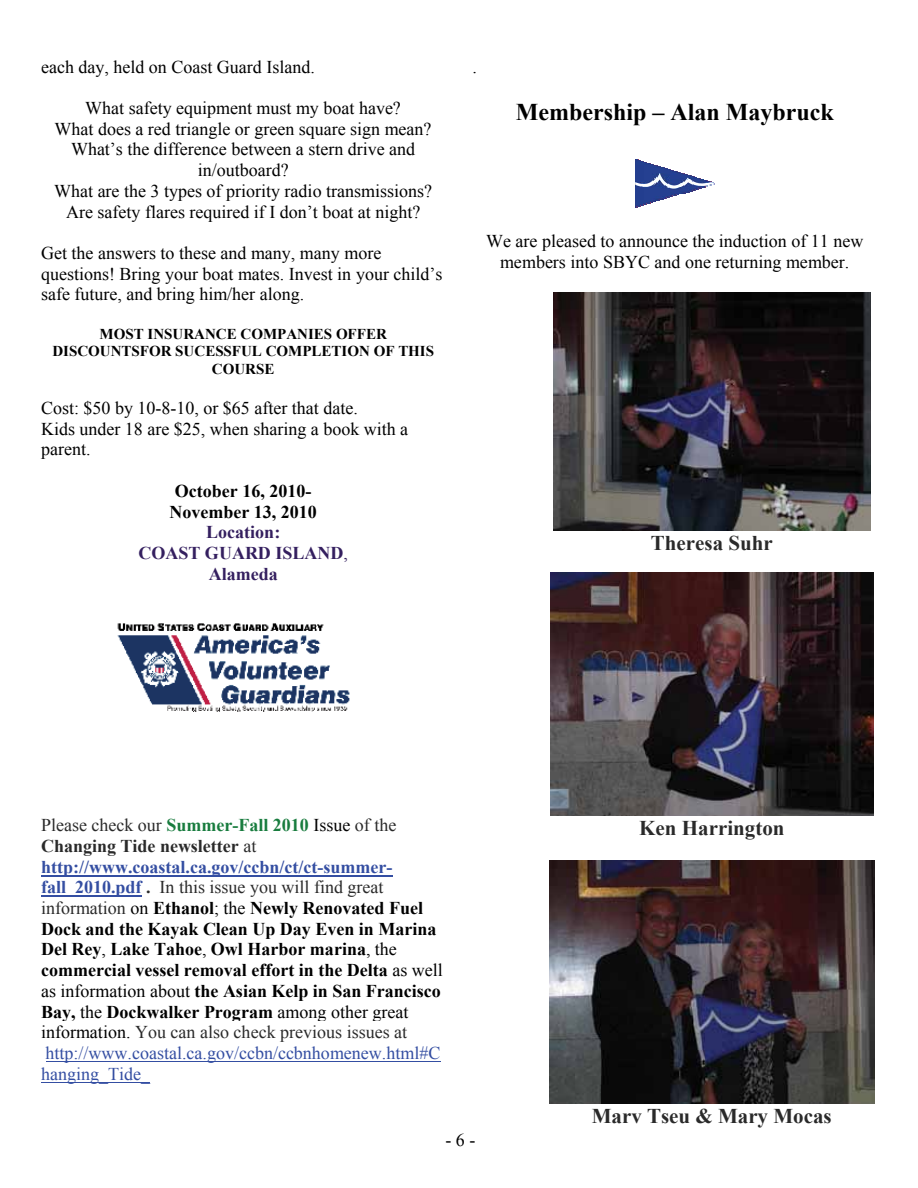
<style>
.page{position:relative;width:918px;height:1188px;background:#fff}
.page>*{position:absolute;margin:0;border:0;box-sizing:border-box;transform-origin:0 0}
.t1{font:700 24px "Times New Roman";color:#000}
.t2{font:700 21px "Times New Roman";color:#2a2a2a}
.t3{font:700 18px/20.7px "Times New Roman";color:#000;text-align:center}
.t4{font:18px/20.7px "Times New Roman";color:#000;text-align:center}
.t5{font:700 18px/20.7px "Times New Roman";color:#341f5f;text-align:center}
.t6{font:18px "Times New Roman";color:#000}
.t7{font:700 15px/17.2px "Times New Roman";color:#000;text-align:center}
.s1{font-weight:400}
.s2{font-weight:400;color:#2a2a2a}
.s3{color:#187c3e}
.s4{color:#2a2a2a}
.s5{color:#344ea2}
.s6{font-weight:400;color:#344ea2}
</style>
<div class="page">
<hr style="left:41px;top:875px;width:352px;height:1px;background:#344ea2">
<hr style="left:41px;top:895px;width:101px;height:2px;background:#344ea2">
<hr style="left:46px;top:1061px;width:394px;height:1px;background:#344ea2">
<hr style="left:41px;top:1082px;width:109px;height:1px;background:#344ea2">
<svg style="left:635px;top:160px;width:29px;height:8px"></svg>
<img style="left:635px;top:168px;width:32px;height:1px">
<img style="left:635px;top:169px;width:36px;height:1px">
<img style="left:635px;top:170px;width:39px;height:1px">
<img style="left:635px;top:171px;width:42px;height:1px">
<img style="left:635px;top:172px;width:45px;height:1px">
<img style="left:635px;top:173px;width:50px;height:1px">
<img style="left:635px;top:174px;width:53px;height:1px">
<img style="left:635px;top:175px;width:56px;height:1px">
<img style="left:635px;top:176px;width:59px;height:1px">
<img style="left:635px;top:177px;width:62px;height:1px">
<img style="left:635px;top:178px;width:66px;height:1px">
<img style="left:635px;top:179px;width:68px;height:1px">
<img style="left:635px;top:180px;width:72px;height:1px">
<img style="left:635px;top:181px;width:77px;height:1px">
<img style="left:635px;top:182px;width:80px;height:2px">
<img style="left:635px;top:184px;width:77px;height:1px">
<img style="left:635px;top:185px;width:72px;height:1px">
<img style="left:635px;top:186px;width:70px;height:1px">
<img style="left:635px;top:187px;width:67px;height:1px">
<img style="left:635px;top:188px;width:64px;height:1px">
<img style="left:635px;top:189px;width:61px;height:1px">
<img style="left:635px;top:190px;width:57px;height:1px">
<img style="left:635px;top:191px;width:54px;height:1px">
<img style="left:635px;top:192px;width:51px;height:1px">
<img style="left:635px;top:193px;width:43px;height:1px">
<img style="left:635px;top:194px;width:41px;height:1px">
<img style="left:635px;top:195px;width:38px;height:1px">
<img style="left:635px;top:196px;width:35px;height:1px">
<img style="left:635px;top:197px;width:31px;height:1px">
<svg style="left:635px;top:198px;width:28px;height:9px"></svg>
<img style="left:553px;top:292px;width:318px;height:239px">
<img style="left:550px;top:573px;width:324px;height:242px">
<img style="left:117px;top:623px;width:233px;height:89px">
<img style="left:550px;top:860px;width:324px;height:243px">
<p class="t4" style="left:41px;top:56px;width:275px">each day, held on Coast Guard Island.</p>
<p class="t4" style="left:54px;top:97px;width:379px">What safety equipment must my boat have?<br>What does a red triangle or green square sign mean?<br>What’s the difference between a stern drive and in/outboard?<br>What are the 3 types of priority radio transmissions?<br>Are safety flares required if I don’t boat at night?</p>
<p class="t4" style="left:41px;top:242px;width:403px;text-align:left">Get the answers to these and many, many more questions! Bring your boat mates. Invest in your child’s safe future, and bring him/her along.</p>
<p class="t7" style="left:52px;top:325px;width:383px">MOST INSURANCE COMPANIES OFFER<br>DISCOUNTSFOR SUCESSFUL COMPLETION OF THIS<br>COURSE</p>
<p class="t4" style="left:41px;top:397px;width:369px;text-align:left">Cost: $50 by 10-8-10, or $65 after that date.<br>Kids under 18 are $25, when sharing a book with a parent.</p>
<p class="t3" style="left:169px;top:480px;width:149px">October 16, 2010-<br>November 13, 2010</p>
<p class="t5" style="left:139px;top:522px;width:211px">Location:<br>COAST GUARD ISLAND<span class="s1">,<br></span>Alameda</p>
<p class="t4" style="left:472px;top:56px;width:6px">.</p>
<h1 class="t1" style="left:516px;top:95px;width:320px">Membership – Alan Maybruck</h1>
<p class="t4" style="left:486px;top:230px;width:379px">We are pleased to announce the induction of 11 new members into SBYC and one returning member.</p>
<p class="t2" style="left:651px;top:529px;width:124px">Theresa Suhr</p>
<p class="t3" style="left:41px;top:814px;width:403px;text-align:left"><span class="s2">Please check our</span> <span class="s3">Summer-Fall 2010</span> <span class="s1">Issue</span> <span class="s2">of the </span><span class="s4">Changing Tide newsletter</span> <span class="s2">at </span><span class="s5">http://www.coastal.ca.gov/ccbn/ct/ct-summer&shy;fall_2010.pdf</span> <span class="s4">.</span> <span class="s2">In this issue you will find great information</span> <span class="s1">on</span> Ethanol<span class="s1">; the</span> Newly Renovated Fuel Dock and the Kayak Clean Up Day Even in Marina Del Rey<span class="s1">,</span> Lake Tahoe<span class="s1">,</span> Owl Harbor marina<span class="s1">, the </span>commercial vessel removal effort in the Delta <span class="s1">as well as information about</span> the Asian Kelp in San Francisco Bay, <span class="s1">the</span> Dockwalker Program <span class="s1">among other great information.</span> <span class="s2">You can also check previous issues at </span><span class="s6">http://www.coastal.ca.gov/ccbn/ccbnhomenew.html#C hanging_Tide_</span></p>
<p class="t6" style="left:445px;top:1128px;width:31px">- 6 -</p>
<p class="t2" style="left:639px;top:813px;width:147px">Ken Harrington</p>
<p class="t2" style="left:592px;top:1101px;width:241px">Marv Tseu &amp; Mary Mocas</p>
</div>
